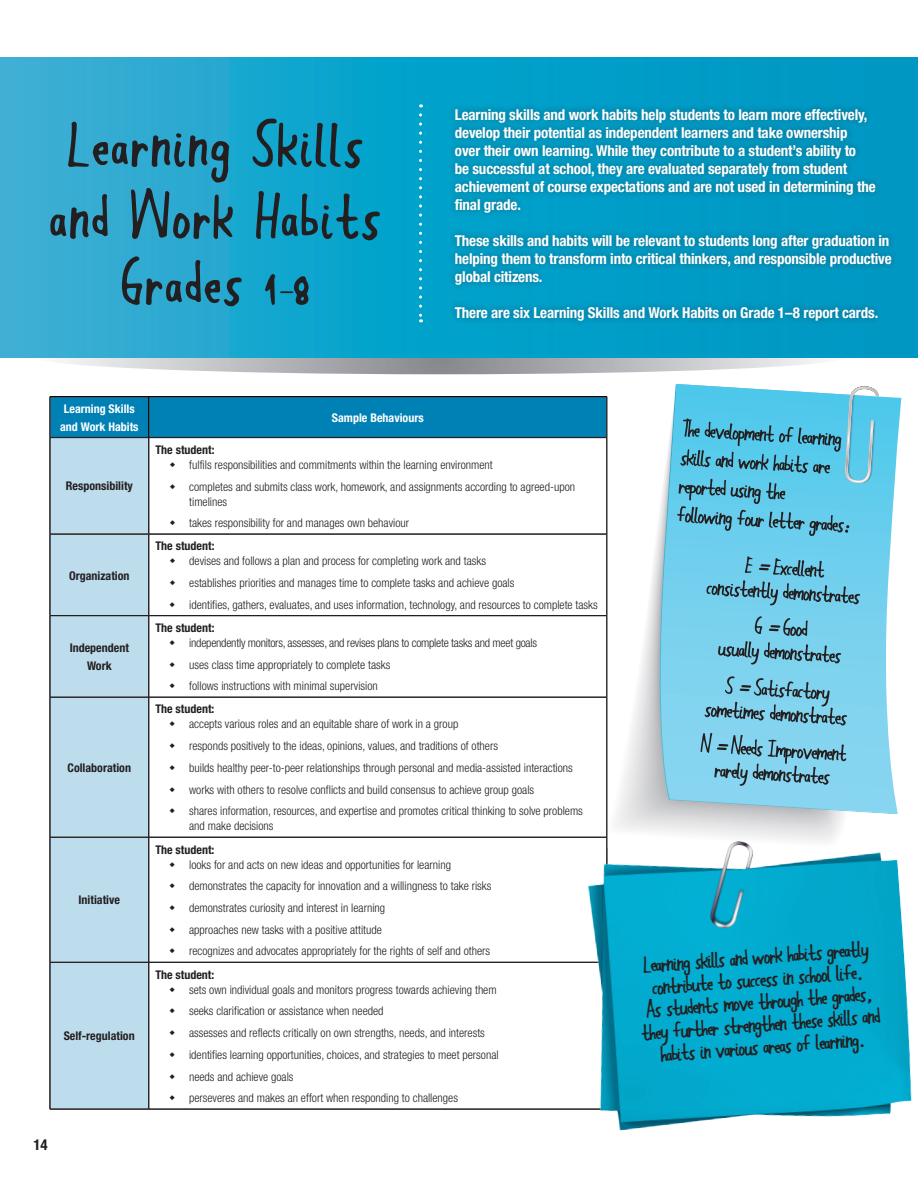
<style>
.page{position:relative;width:918px;height:1188px;background:#fff}
.page>*{position:absolute;margin:0;border:0;box-sizing:border-box;transform-origin:0 0}
.t1{font:94.5px/72px "Hand Work";letter-spacing:.05em;color:#231f20}
.t2{font:34.5px "Hand Work";color:#231f20}
.t3{font:22.5px "Harlow Solid";color:#231f20}
.t4{font:700 condensed 15px/18px "Helvetica Neue";letter-spacing:-.01em;color:#fff}
.t5{font:700 condensed 15px "Helvetica Neue";color:#231f20}
.t6{font:300 condensed 12px/21.8px "Helvetica Neue";color:#231f20}
.t7{font:700 condensed 12px/18px "Helvetica Neue";color:#231f20;text-align:center}
.t8{font:700 condensed 12px/18px "Helvetica Neue";color:#fff;text-align:center}
.s1{font-family:"Harlow Solid";font-size:22.5px}
</style>
<div class="page">
<svg style="left:32px;top:357px;width:816px;height:17px"></svg>
<svg style="left:0;top:58px;width:918px;height:299px;background:#18a5cd"></svg>
<div style="left:51px;top:398px;width:555px;height:39px;background:#0081b5"></div>
<div style="left:51px;top:438px;width:97px;height:671px;background:#bddcec"></div>
<hr style="left:50px;top:396px;width:99px;height:1px;background:#040503">
<hr style="left:50px;top:397px;width:99px;height:1px;background:#040503">
<hr style="left:149px;top:396px;width:458px;height:1px;background:#040503">
<hr style="left:149px;top:397px;width:458px;height:1px;background:#040503">
<hr style="left:148px;top:397px;width:1px;height:40px;background:#040503">
<hr style="left:149px;top:397px;width:1px;height:40px;background:#040503">
<hr style="left:148px;top:438px;width:1px;height:96px;background:#231f20">
<hr style="left:149px;top:438px;width:1px;height:96px;background:#231f20">
<hr style="left:148px;top:534px;width:1px;height:81px;background:#231f20">
<hr style="left:149px;top:534px;width:1px;height:81px;background:#231f20">
<hr style="left:148px;top:616px;width:1px;height:81px;background:#231f20">
<hr style="left:149px;top:616px;width:1px;height:81px;background:#231f20">
<hr style="left:148px;top:697px;width:1px;height:140px;background:#231f20">
<hr style="left:149px;top:697px;width:1px;height:140px;background:#231f20">
<hr style="left:148px;top:837px;width:1px;height:125px;background:#231f20">
<hr style="left:149px;top:837px;width:1px;height:125px;background:#231f20">
<hr style="left:148px;top:963px;width:1px;height:146px;background:#231f20">
<hr style="left:149px;top:963px;width:1px;height:146px;background:#231f20">
<hr style="left:50px;top:397px;width:1px;height:40px;background:#231f20">
<hr style="left:606px;top:397px;width:1px;height:40px;background:#231f20">
<hr style="left:50px;top:437px;width:99px;height:1px;background:#231f20">
<hr style="left:50px;top:438px;width:1px;height:96px;background:#231f20">
<hr style="left:149px;top:437px;width:458px;height:1px;background:#231f20">
<hr style="left:606px;top:438px;width:1px;height:96px;background:#231f20">
<hr style="left:50px;top:534px;width:99px;height:1px;background:#231f20">
<hr style="left:50px;top:534px;width:1px;height:81px;background:#231f20">
<hr style="left:149px;top:534px;width:458px;height:1px;background:#231f20">
<hr style="left:606px;top:534px;width:1px;height:81px;background:#231f20">
<hr style="left:50px;top:615px;width:99px;height:1px;background:#231f20">
<hr style="left:50px;top:616px;width:99px;height:1px;background:#231f20">
<hr style="left:50px;top:616px;width:1px;height:81px;background:#231f20">
<hr style="left:149px;top:615px;width:458px;height:1px;background:#231f20">
<hr style="left:149px;top:616px;width:458px;height:1px;background:#231f20">
<hr style="left:606px;top:616px;width:1px;height:81px;background:#231f20">
<hr style="left:50px;top:697px;width:99px;height:1px;background:#231f20">
<hr style="left:50px;top:697px;width:1px;height:140px;background:#231f20">
<hr style="left:149px;top:697px;width:458px;height:1px;background:#231f20">
<hr style="left:606px;top:697px;width:1px;height:140px;background:#231f20">
<hr style="left:50px;top:837px;width:99px;height:1px;background:#231f20">
<hr style="left:50px;top:837px;width:1px;height:125px;background:#231f20">
<hr style="left:149px;top:837px;width:458px;height:1px;background:#231f20">
<hr style="left:50px;top:962px;width:99px;height:1px;background:#231f20">
<hr style="left:50px;top:963px;width:1px;height:146px;background:#231f20">
<hr style="left:149px;top:962px;width:458px;height:1px;background:#231f20">
<hr style="left:50px;top:1109px;width:99px;height:1px;background:#231f20">
<hr style="left:149px;top:1109px;width:458px;height:1px;background:#231f20">
<div style="left:448px;top:101px;width:450px;height:227px;background:#231f20;opacity:.45"></div>
<img style="left:579px;top:828px;width:333px;height:303px">
<svg style="left:419px;top:115px;width:3px;height:207px"></svg>
<svg style="left:607px;top:396px;width:270px;height:452px"></svg>
<svg style="left:653px;top:384px;width:249px;height:429px"></svg>
<svg style="left:677px;top:386px;width:202px;height:150px;background:#5ab9d6"></svg>
<svg style="left:707px;top:556px;width:153px;height:50px;background:#64b2cc"></svg>
<svg style="left:718px;top:616px;width:123px;height:49px;background:#6cb5cd"></svg>
<svg style="left:705px;top:676px;width:142px;height:50px;background:#6fb2c9"></svg>
<svg style="left:701px;top:733px;width:145px;height:53px;background:#72b2c8"></svg>
<h1 class="t1" style="left:51px;top:106px;width:330px">Learning Skills and Work Habits</h1>
<h1 class="t1" style="left:122px;top:244px;width:187px">Grades 1 8</h1>
<h3 class="t3" style="left:280px;top:278px;width:14px">—</h3>
<p class="t4" style="left:455px;top:105px;width:422px">Learning skills and work habits help students to learn more effectively, develop their potential as independent learners and take ownership over their own learning. While they contribute to a student’s ability to<br>be successful at school, they are evaluated separately from student achievement of course expectations and are not used in determining the final grade.</p>
<p class="t4" style="left:455px;top:231px;width:438px">These skills and habits will be relevant to students long after graduation in helping them to transform into critical thinkers, and responsible productive global citizens.</p>
<p class="t4" style="left:455px;top:303px;width:425px">There are six Learning Skills and Work Habits on Grade 1–8 report cards.</p>
<p class="t8" style="left:60px;top:399px;width:80px">Learning Skills and Work Habits</p>
<p class="t8" style="left:332px;top:408px;width:93px">Sample Behaviours</p>
<p class="t7" style="left:66px;top:477px;width:69px">Responsibility</p>
<p class="t7" style="left:69px;top:566px;width:62px">Organization</p>
<p class="t7" style="left:70px;top:639px;width:61px">Independent<br>Work</p>
<p class="t7" style="left:68px;top:758px;width:65px">Collaboration</p>
<p class="t7" style="left:79px;top:891px;width:43px">Initiative</p>
<p class="t7" style="left:64px;top:1027px;width:73px">Self-regulation</p>
<p class="t5" style="left:33px;top:1136px;width:16px">14</p>
<p class="t7" style="left:156px;top:440px;width:61px">The student:</p>
<p class="t6" style="left:189px;top:454px;width:387px">fulfils responsibilities and commitments within the learning environment<br>completes and submits class work, homework, and assignments according to agreed-upon</p>
<p class="t6" style="left:189px;top:490px;width:221px">timelines<br>takes responsibility for and manages own behaviour</p>
<p class="t7" style="left:156px;top:537px;width:61px">The student:</p>
<p class="t6" style="left:189px;top:550px;width:410px">devises and follows a plan and process for completing work and tasks<br>establishes priorities and manages time to complete tasks and achieve goals<br>identifies, gathers, evaluates, and uses information, technology, and resources to complete tasks</p>
<p class="t7" style="left:155px;top:619px;width:61px">The student:</p>
<p class="t6" style="left:189px;top:632px;width:349px">independently monitors, assesses, and revises plans to complete tasks and meet goals uses class time appropriately to complete tasks<br>follows instructions with minimal supervision</p>
<p class="t7" style="left:155px;top:700px;width:61px">The student:</p>
<p class="t6" style="left:189px;top:713px;width:395px">accepts various roles and an equitable share of work in a group<br>responds positively to the ideas, opinions, values, and traditions of others<br>builds healthy peer-to-peer relationships through personal and media-assisted interactions works with others to resolve conflicts and build consensus to achieve group goals<br>shares information, resources, and expertise and promotes critical thinking to solve problems</p>
<p class="t6" style="left:189px;top:815px;width:86px">and make decisions</p>
<p class="t7" style="left:155px;top:840px;width:61px">The student:</p>
<p class="t6" style="left:189px;top:853px;width:304px">looks for and acts on new ideas and opportunities for learning demonstrates the capacity for innovation and a willingness to take risks demonstrates curiosity and interest in learning<br>approaches new tasks with a positive attitude<br>recognizes and advocates appropriately for the rights of self and others</p>
<p class="t7" style="left:155px;top:965px;width:61px">The student:</p>
<p class="t6" style="left:189px;top:978px;width:311px">sets own individual goals and monitors progress towards achieving them seeks clarification or assistance when needed<br>assesses and reflects critically on own strengths, needs, and interests identifies learning opportunities, choices, and strategies to meet personal needs and achieve goals<br>perseveres and makes an effort when responding to challenges</p>
<h2 class="t2" style="left:642px;top:948px;width:227px;rotate:-4deg">Learning skills and work habits greatly</h2>
<h2 class="t2" style="left:651px;top:970px;width:212px;rotate:-4deg">contribute to success in school life<span class="s1">.</span></h2>
<h2 class="t2" style="left:645px;top:993px;width:227px;rotate:-4deg">As students move through the grades<span class="s1">,</span></h2>
<h2 class="t2" style="left:641px;top:1016px;width:240px;rotate:-4deg">they further strengthen these skills and</h2>
<h2 class="t2" style="left:660px;top:1037px;width:205px;rotate:-4deg">habits in various areas of learning<span class="s1">.</span></h2>
</div>
